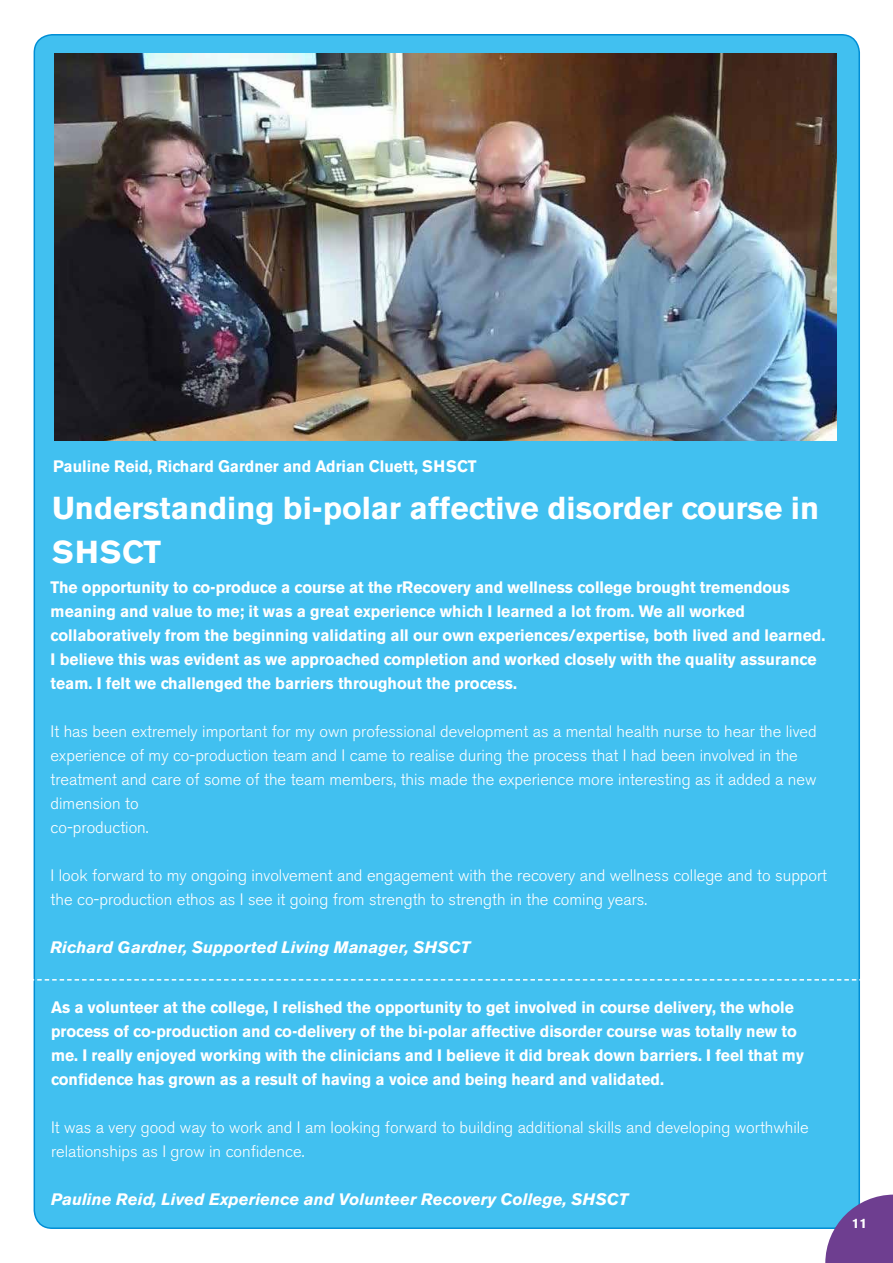
<style>
.page{position:relative;width:893px;height:1263px;background:#fff}
.page>*{position:absolute;margin:0;border:0;box-sizing:border-box;transform-origin:0 0}
.t1{font:700 31.5px/43.5px "Akzidenz Grotesk BE";color:#fff}
.t2{font:700 16.5px/24px "Akzidenz Grotesk BE";color:#fff;scale:.95 1}
.t3{font:300 16.5px/24px "Akzidenz Grotesk BE";color:#fff}
.t4{font:italic 700 16.5px "Akzidenz Grotesk BE";color:#fff}
.t5{font:700 13.5px "Akzidenz Grotesk BE";color:#fff}
</style>
<div class="page">
<div style="left:34px;top:35px;width:825px;height:1193px;background:#41c0f0;border-radius:18px"></div>
<svg style="left:825px;top:1194px;width:68px;height:69px"></svg>
<svg style="left:34px;top:979px;width:826px;height:1px"></svg>
<img style="left:55px;top:54px;width:781px;height:386px">
<p class="t2" style="left:53px;top:454px;width:447px">Pauline Reid, Richard Gardner and Adrian Cluett, SHSCT</p>
<h1 class="t1" style="left:52px;top:487px;width:769px">Understanding bi-polar affective disorder course in<br>SHSCT</h1>
<p class="t2" style="left:51px;top:575px;width:817px">The opportunity to co-produce a course at the rRecovery and wellness college brought tremendous meaning and value to me; it was a great experience which I learned a lot from. We all worked collaboratively from the beginning validating all our own experiences/expertise, both lived and learned.<br>I believe this was evident as we approached completion and worked closely with the quality assurance team. I felt we challenged the barriers throughout the process.</p>
<p class="t3" style="left:51px;top:720px;width:768px">It has been extremely important for my own professional development as a mental health nurse to hear the lived experience of my co-production team and I came to realise during the process that I had been involved in the treatment and care of some of the team members, this made the experience more interesting as it added a new dimension to<br>co-production.</p>
<p class="t3" style="left:51px;top:864px;width:778px">I look forward to my ongoing involvement and engagement with the recovery and wellness college and to support the co-production ethos as I see it going from strength to strength in the coming years.</p>
<p class="t4" style="left:51px;top:937px;width:422px">Richard Gardner, Supported Living Manager, SHSCT</p>
<p class="t2" style="left:51px;top:995px;width:794px">As a volunteer at the college, I relished the opportunity to get involved in course delivery, the whole process of co-production and co-delivery of the bi-polar affective disorder course was totally new to me. I really enjoyed working with the clinicians and I believe it did break down barriers. I feel that my confidence has grown as a result of having a voice and being heard and validated.</p>
<p class="t3" style="left:51px;top:1115px;width:759px">It was a very good way to work and I am looking forward to building additional skills and developing worthwhile relationships as I grow in confidence.</p>
<p class="t4" style="left:51px;top:1189px;width:579px">Pauline Reid, Lived Experience and Volunteer Recovery College, SHSCT</p>
<p class="t5" style="left:852px;top:1216px;width:17px">11</p>
</div>
